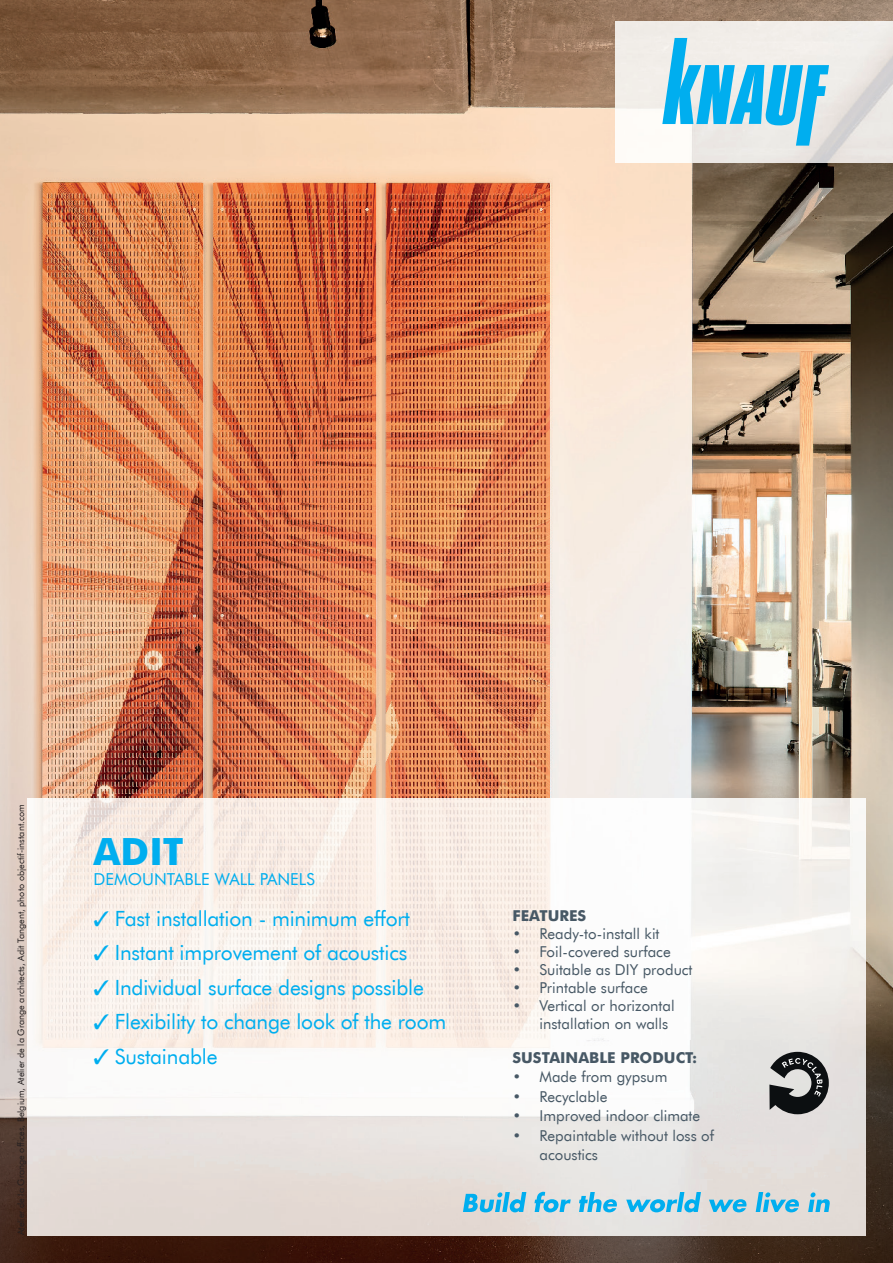
<style>
.page{position:relative;width:893px;height:1263px;background:#fff}
.page>*{position:absolute;margin:0;border:0;box-sizing:border-box;transform-origin:0 0}
.t1{font:700 37.5px "Futura TL";color:#00aeef}
.t2{font:21px "Futura TL";letter-spacing:-.01em;color:#00aeef}
.t3{font:16.5px "Futura TL";color:#00aeef}
.t4{font:15px/18px "Futura TL";color:#475865}
.t5{font:700 15px "Futura TL";color:#475865}
.t6{font:9px "Futura TL";color:#231f20}
</style>
<div class="page">
<img style="left:0;top:0;width:893px;height:1263px">
<img style="left:28px;top:798px;width:837px;height:437px">
<svg style="left:463px;top:1192px;width:63px;height:20px"></svg>
<svg style="left:534px;top:1192px;width:37px;height:20px"></svg>
<svg style="left:579px;top:1192px;width:38px;height:20px"></svg>
<svg style="left:626px;top:1192px;width:75px;height:20px"></svg>
<svg style="left:709px;top:1199px;width:38px;height:13px"></svg>
<svg style="left:756px;top:1192px;width:43px;height:20px"></svg>
<svg style="left:808px;top:1192px;width:22px;height:20px"></svg>
<svg style="left:769px;top:1052px;width:60px;height:62px;background:#686969"></svg>
<img style="left:616px;top:21px;width:277px;height:142px">
<svg style="left:662px;top:38px;width:167px;height:108px;background:#8cd2eb"></svg>
<p class="t6" style="left:15px;top:1235px;width:432px;rotate:-90deg">Atelier de la Grange offices, Belgium, Atelier de la Grange architects, Adit Tangent, photo objectif-instant.com</p>
<h1 class="t1" style="left:94px;top:826px;width:91px">ADIT</h1>
<p class="t3" style="left:94px;top:868px;width:223px">DEMOUNTABLE WALL PANELS</p>
<h2 class="t2" style="left:94px;top:904px;width:318px">✓ Fast installation - minimum effort</h2>
<h2 class="t2" style="left:94px;top:939px;width:315px">✓ Instant improvement of acoustics</h2>
<h2 class="t2" style="left:94px;top:973px;width:332px">✓ Individual surface designs possible</h2>
<h2 class="t2" style="left:94px;top:1008px;width:354px">✓ Flexibility to change look of the room</h2>
<h2 class="t2" style="left:94px;top:1042px;width:126px">✓ Sustainable</h2>
<p class="t5" style="left:512px;top:905px;width:75px">FEATURES</p>
<p class="t4" style="left:512px;top:924px;width:148px">• Ready-to-install kit</p>
<p class="t4" style="left:512px;top:942px;width:160px">• Foil-covered surface</p>
<p class="t4" style="left:512px;top:960px;width:181px">• Suitable as DIY product</p>
<p class="t4" style="left:512px;top:978px;width:137px">• Printable surface</p>
<p class="t4" style="left:539px;top:996px;width:137px;text-indent:-27px">• Vertical or horizontal installation on walls</p>
<p class="t5" style="left:512px;top:1047px;width:186px">SUSTAINABLE PRODUCT:</p>
<p class="t4" style="left:512px;top:1067px;width:156px">• Made from gypsum</p>
<p class="t4" style="left:512px;top:1087px;width:96px">• Recyclable</p>
<p class="t4" style="left:512px;top:1106px;width:189px">• Improved indoor climate</p>
<p class="t4" style="left:539px;top:1125px;width:176px;line-height:19.5px;text-indent:-27px">• Repaintable without loss of acoustics</p>
</div>
